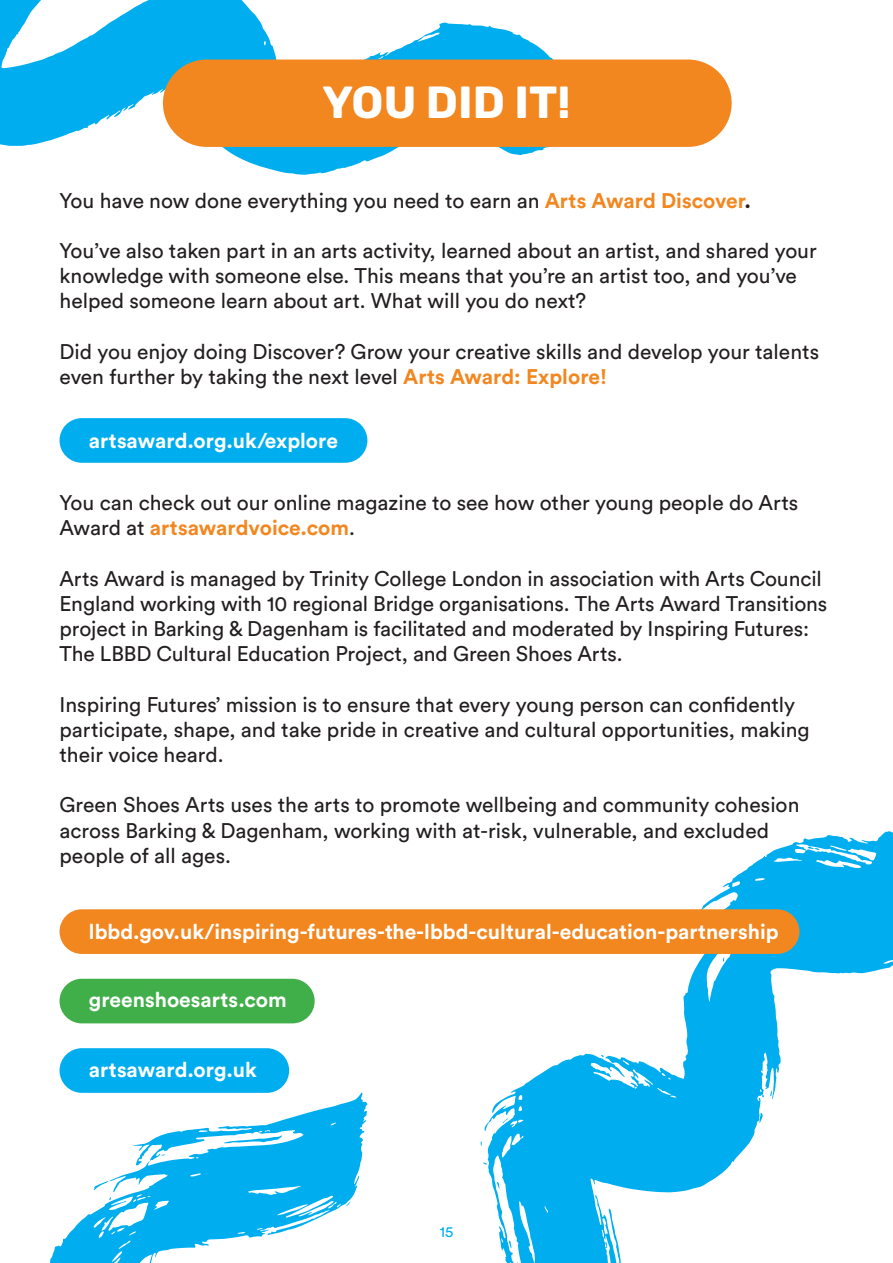
<style>
.page{position:relative;width:893px;height:1263px;background:#fff}
.page>*{position:absolute;margin:0;border:0;box-sizing:border-box;transform-origin:0 0}
.t1{font:700 45px "Rubik";color:#fff}
.t2{font:21px/25.2px "Circular Pro";color:#231f20}
.t3{font:700 21px "Circular Pro";color:#fff}
.t4{font:15px "Circular Pro";color:#00aeef}
.s1{font-weight:700;color:#f28720}
.s2{font-weight:700}
</style>
<div class="page">
<svg style="left:0;top:0;width:621px;height:175px"></svg>
<svg style="left:480px;top:831px;width:413px;height:432px"></svg>
<svg style="left:759px;top:1112px;width:4px;height:11px"></svg>
<svg style="left:509px;top:1241px;width:2px;height:7px"></svg>
<svg style="left:497px;top:1182px;width:3px;height:7px"></svg>
<svg style="left:502px;top:1118px;width:6px;height:5px"></svg>
<svg style="left:483px;top:1162px;width:4px;height:3px"></svg>
<svg style="left:808px;top:846px;width:11px;height:4px"></svg>
<svg style="left:605px;top:1208px;width:17px;height:55px"></svg>
<div style="left:163px;top:60px;width:569px;height:87px;background:#f28720;border-radius:44px"></div>
<div style="left:60px;top:418px;width:307px;height:45px;background:#00aeef;border-radius:22px"></div>
<div style="left:60px;top:909px;width:739px;height:45px;background:#f28720;border-radius:22px"></div>
<div style="left:60px;top:979px;width:255px;height:44px;background:#40ae49;border-radius:22px"></div>
<div style="left:60px;top:1048px;width:229px;height:45px;background:#00aeef;border-radius:22px"></div>
<svg style="left:50px;top:1092px;width:318px;height:171px"></svg>
<svg style="left:94px;top:1181px;width:14px;height:9px"></svg>
<svg style="left:345px;top:1201px;width:6px;height:6px"></svg>
<svg style="left:224px;top:1135px;width:58px;height:8px"></svg>
<p class="t1" style="left:322px;top:76px;width:250px">YOU DID IT!</p>
<p class="t2" style="left:60px;top:187px;width:693px">You have now done everything you need to earn an <span class="s1">Arts Award Discover</span><span class="s2">.</span></p>
<p class="t2" style="left:60px;top:237px;width:759px">You’ve also taken part in an arts activity, learned about an artist, and shared your knowledge with someone else. This means that you’re an artist too, and you’ve helped someone learn about art. What will you do next?</p>
<p class="t2" style="left:60px;top:338px;width:761px">Did you enjoy doing Discover? Grow your creative skills and develop your talents even further by taking the next level <span class="s1">Arts Award: Explore!</span></p>
<p class="t3" style="left:89px;top:426px;width:251px">artsaward.org.uk/explore</p>
<p class="t2" style="left:60px;top:489px;width:740px">You can check out our online magazine to see how other young people do Arts<br>Award at <span class="s1">artsawardvoice.com</span>.</p>
<p class="t2" style="left:60px;top:565px;width:769px">Arts Award is managed by Trinity College London in association with Arts Council England working with 10 regional Bridge organisations. The Arts Award Transitions project in Barking &amp; Dagenham is facilitated and moderated by Inspiring Futures:<br>The LBBD Cultural Education Project, and Green Shoes Arts.</p>
<p class="t2" style="left:60px;top:691px;width:752px">Inspiring Futures’ mission is to ensure that every young person can confidently participate, shape, and take pride in creative and cultural opportunities, making their voice heard.</p>
<p class="t2" style="left:60px;top:791px;width:741px">Green Shoes Arts uses the arts to promote wellbeing and community cohesion across Barking &amp; Dagenham, working with at-risk, vulnerable, and excluded people of all ages.</p>
<p class="t3" style="left:89px;top:917px;width:691px">lbbd.gov.uk/inspiring-futures-the-lbbd-cultural-education-partnership</p>
<p class="t3" style="left:89px;top:985px;width:199px">greenshoesarts.com</p>
<p class="t3" style="left:89px;top:1055px;width:170px">artsaward.org.uk</p>
<p class="t4" style="left:440px;top:1222px;width:15px">15</p>
</div>
